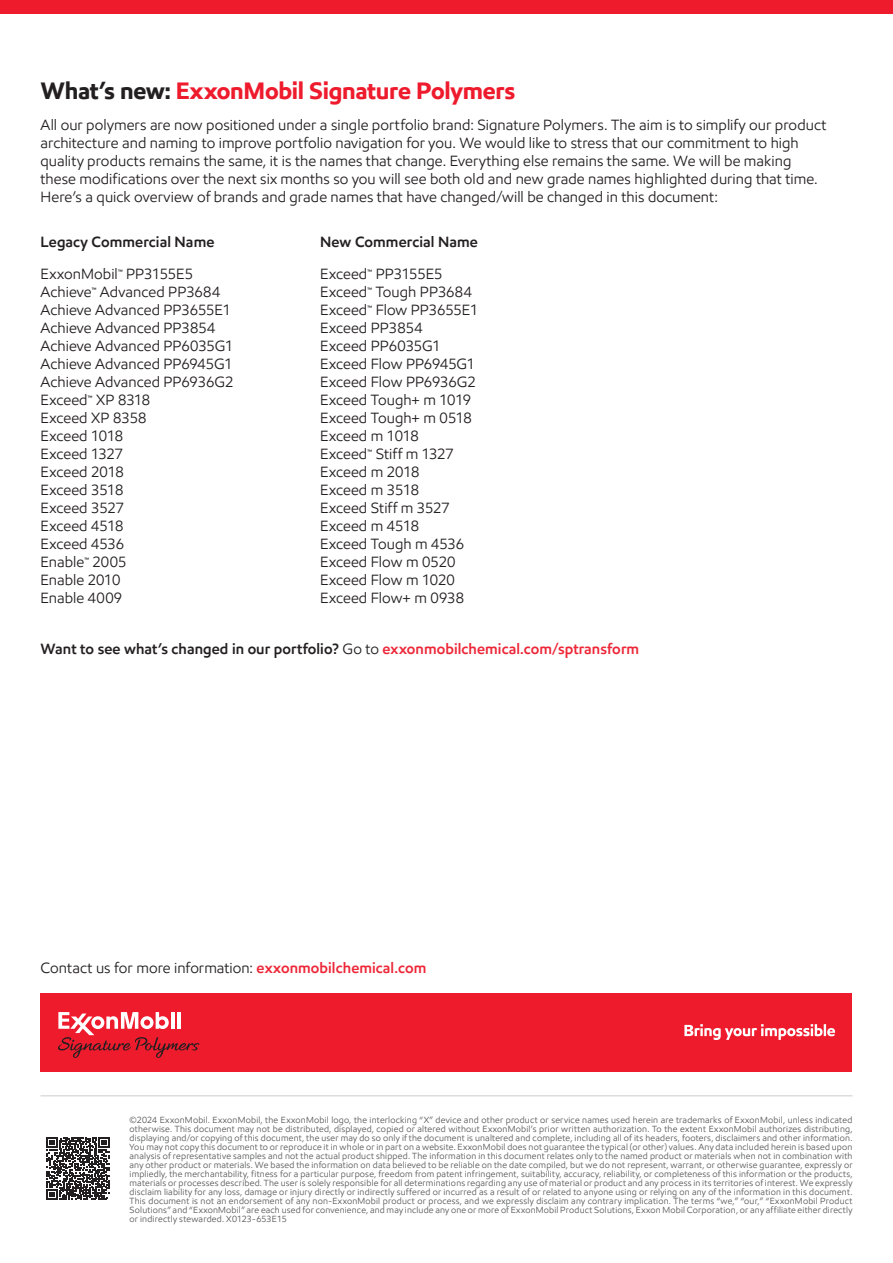
<style>
.page{position:relative;width:893px;height:1263px;background:#fff}
.page>*{position:absolute;margin:0;border:0;box-sizing:border-box;transform-origin:0 0}
.Section_headline{font:700 24px "E Mprint";letter-spacing:-.015em;color:#ee1b2d}
.Paragraph_-_Semibold{font:15px/18px "E Mprint";color:#231f20}
.Paragraph_-_Regular{font:15px/18px "E Mprint";letter-spacing:.005em;color:#231f20}
.Paragraph_-_Semibold-2{font:600 15px "E Mprint";letter-spacing:.005em;color:#231f20}
.Disclaimer{font:9px/9px "E Mprint";letter-spacing:.02em;color:#57585a;text-align:justify}
.s1{color:#231f20}
.s2{font-weight:400}
.s3{color:#ed2738}
.s4{font-weight:600;color:#ed2738}
</style>
<div class="page">
<div style="left:0;top:0;width:893px;height:14px;background:#ee1b2d"></div>
<svg style="left:47px;top:1137px;width:62px;height:63px"></svg>
<div style="left:40px;top:993px;width:812px;height:78px;background:#ee1b2d"></div>
<svg style="left:684px;top:1024px;width:151px;height:16px"></svg>
<svg style="left:58px;top:1012px;width:141px;height:46px"></svg>
<hr style="left:40px;top:1095px;width:812px;height:1px;background:#dcdddf">
<p class="Section_headline" style="left:40px;top:76px;width:476px"><span class="s1">What’s new:</span> ExxonMobil Signature Polymers</p>
<p class="Paragraph_-_Regular" style="left:40px;top:116px;width:787px">All our polymers are now positioned under a single portfolio brand: Signature Polymers. The aim is to simplify our product architecture and naming to improve portfolio navigation for you. We would like to stress that our commitment to high quality products remains the same, it is the names that change. Everything else remains the same. We will be making these modifications over the next six months so you will see both old and new grade names highlighted during that time.<br>Here’s a quick overview of brands and grade names that have changed/will be changed in this document:</p>
<p class="Paragraph_-_Semibold-2" style="left:40px;top:233px;width:175px">Legacy Commercial Name</p>
<p class="Paragraph_-_Semibold" style="left:40px;top:265px;width:194px">ExxonMobil™ PP3155E5<br>Achieve™ Advanced PP3684<br>Achieve Advanced PP3655E1<br>Achieve Advanced PP3854<br>Achieve Advanced PP6035G1<br>Achieve Advanced PP6945G1<br>Achieve Advanced PP6936G2<br>Exceed™ XP 8318<br>Exceed XP 8358<br>Exceed 1018<br>Exceed 1327<br>Exceed 2018<br>Exceed 3518<br>Exceed 3527<br>Exceed 4518<br>Exceed 4536<br>Enable™ 2005<br>Enable 2010<br>Enable 4009</p>
<p class="Paragraph_-_Semibold-2" style="left:320px;top:233px;width:159px">New Commercial Name</p>
<p class="Paragraph_-_Semibold" style="left:320px;top:265px;width:160px">Exceed™ PP3155E5<br>Exceed™ Tough PP3684<br>Exceed™ Flow PP3655E1<br>Exceed PP3854<br>Exceed PP6035G1<br>Exceed Flow PP6945G1<br>Exceed Flow PP6936G2<br>Exceed Tough+ m 1019<br>Exceed Tough+ m 0518<br>Exceed m 1018<br>Exceed™ Stiff m 1327<br>Exceed m 2018<br>Exceed m 3518<br>Exceed Stiff m 3527<br>Exceed m 4518<br>Exceed Tough m 4536<br>Exceed Flow m 0520<br>Exceed Flow m 1020<br>Exceed Flow+ m 0938</p>
<p class="Paragraph_-_Semibold-2" style="left:40px;top:639px;width:600px">Want to see what’s changed in our portfolio? <span class="s2">Go to</span> <span class="s3">exxonmobilchemical.com/sptransform</span></p>
<p class="Paragraph_-_Regular" style="left:40px;top:958px;width:387px">Contact us for more information: <span class="s4">exxonmobilchemical.com</span></p>
<p class="Disclaimer" style="left:130px;top:1115px;width:724px">©2024 ExxonMobil. ExxonMobil, the ExxonMobil logo, the interlocking “X” device and other product or service names used herein are trademarks of ExxonMobil, unless indicated otherwise. This document may not be distributed, displayed, copied or altered without ExxonMobil’s prior written authorization. To the extent ExxonMobil authorizes distributing, displaying and/or copying of this document, the user may do so only if the document is unaltered and complete, including all of its headers, footers, disclaimers and other information.<br>You may not copy this document to or reproduce it in whole or in part on a website. ExxonMobil does not guarantee the typical (or other) values. Any data included herein is based upon analysis of representative samples and not the actual product shipped. The information in this document relates only to the named product or materials when not in combination with any other product or materials. We based the information on data believed to be reliable on the date compiled, but we do not represent, warrant, or otherwise guarantee, expressly or impliedly, the merchantability, fitness for a particular purpose, freedom from patent infringement, suitability, accuracy, reliability, or completeness of this information or the products, materials or processes described. The user is solely responsible for all determinations regarding any use of material or product and any process in its territories of interest. We expressly disclaim liability for any loss, damage or injury directly or indirectly suffered or incurred as a result of or related to anyone using or relying on any of the information in this document.<br>This document is not an endorsement of any non-ExxonMobil product or process, and we expressly disclaim any contrary implication. The terms “we,” “our,” “ExxonMobil Product Solutions” and “ExxonMobil” are each used for convenience, and may include any one or more of ExxonMobil Product Solutions, Exxon Mobil Corporation, or any affiliate either directly or indirectly stewarded. X0123-653E15</p>
</div>
